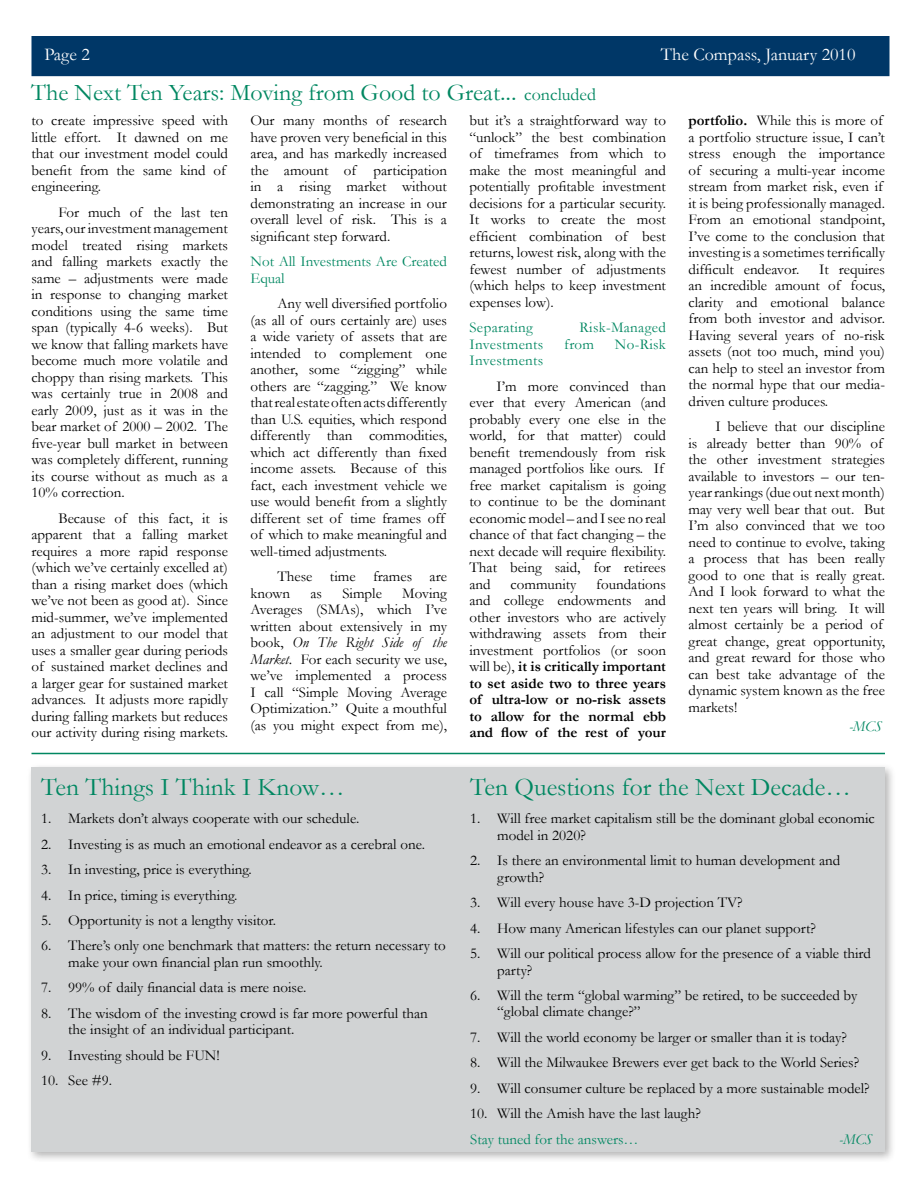
<style>
.page{position:relative;width:918px;height:1188px;background:#fff}
.page>*{position:absolute;margin:0;border:0;box-sizing:border-box;transform-origin:0 0}
.t1{font:25.5px "Garamond";color:#008761}
.t2{font:24px "Garamond";color:#008761}
.t3{font:18px "Garamond";color:#fff}
.t4{font:15px/16.5px "Garamond";color:#000}
.t5{font:15px/16.5px "Garamond";color:#008761}
.t6{font:15px "Garamond";letter-spacing:.02em;color:#008761}
.t7{font:italic 15px "Garamond";color:#008761}
.s1{font-size:25.5px}
.s2{font-size:18px}
.s3{font-weight:700}
.s4{font-style:italic}
</style>
<div class="page">
<div style="left:32px;top:36px;width:858px;height:40px;background:#003767"></div>
<div style="left:27px;top:762px;width:869px;height:401px;background:#000;opacity:.3"></div>
<div style="left:32px;top:767px;width:853px;height:385px;background:#d1d3d4"></div>
<hr style="left:32px;top:753px;width:853px;height:1px;background:#008761">
<p class="t3" style="left:44px;top:42px;width:47px">Page 2</p>
<p class="t3" style="left:661px;top:42px;width:196px">The Compass, January 2010</p>
<h2 class="t2" style="left:31px;top:76px;width:566px">The Next Ten Years: Moving from Good to Great<span class="s1">...</span> <span class="s2">concluded</span></h2>
<p class="t4" style="left:32px;top:112px;width:198px">to create impressive speed with little effort. It dawned on me that our investment model could benefit from the same kind of engineering.</p>
<p class="t4" style="left:32px;top:203px;width:198px;text-align:justify;text-indent:27px">For much of the last ten years, our investment management model treated rising markets and falling markets exactly the same – adjustments were made in response to changing market conditions using the same time span (typically 4-6 weeks). But we know that falling markets have become much more volatile and choppy than rising markets. This was certainly true in 2008 and early 2009, just as it was in the bear market of 2000 – 2002. The five-year bull market in between was completely different, running its course without as much as a 10% correction.</p>
<p class="t4" style="left:32px;top:509px;width:198px;text-align:justify;text-indent:27px">Because of this fact, it is apparent that a falling market requires a more rapid response (which we’ve certainly excelled at) than a rising market does (which we’ve not been as good at). Since mid-summer, we’ve implemented an adjustment to our model that uses a smaller gear during periods of sustained market declines and a larger gear for sustained market advances. It adjusts more rapidly during falling markets but reduces our activity during rising markets.</p>
<p class="t4" style="left:470px;top:112px;width:198px;text-align:justify">but it’s a straightforward way to “unlock” the best combination of timeframes from which to make the most meaningful and potentially profitable investment decisions for a particular security.<br>It works to create the most efficient combination of best returns, lowest risk, along with the fewest number of adjustments (which helps to keep investment expenses low).</p>
<p class="t6" style="left:470px;top:317px;width:65px">Separating</p>
<p class="t6" style="left:580px;top:317px;width:88px">Risk-Managed</p>
<p class="t6" style="left:470px;top:334px;width:75px">Investments</p>
<p class="t5" style="left:564px;top:335px;width:31px">from</p>
<p class="t5" style="left:615px;top:335px;width:53px">No-Risk</p>
<p class="t6" style="left:470px;top:350px;width:75px">Investments</p>
<p class="t4" style="left:470px;top:377px;width:198px;text-indent:27px">I’m more convinced than ever that every American (and probably every one else in the world, for that matter) could benefit tremendously from risk managed portfolios like ours. If free market capitalism is going to continue to be the dominant economic model – and I see no real chance of that fact changing – the next decade will require flexibility.<br>That being said, for retirees and</p>
<p class="t4" style="left:689px;top:112px;width:198px"><span class="s3">portfolio.</span> While this is more of a portfolio structure issue, I can’t stress enough the importance of securing a multi-year income stream from market risk, even if it is being professionally managed.<br>From an emotional standpoint,<br>I’ve come to the conclusion that investing is a sometimes terrifically difficult endeavor.</p>
<p class="t4" style="left:250px;top:112px;width:198px;text-align:justify">Our many months of research have proven very beneficial in this area, and has markedly increased the amount of participation in a rising market without demonstrating an increase in our overall level of risk. This is a significant step forward.</p>
<p class="t5" style="left:250px;top:253px;width:198px">Not All Investments Are Created<br>Equal</p>
<p class="t4" style="left:250px;top:295px;width:198px;text-indent:27px">Any well diversified portfolio (as all of ours certainly are) uses a wide variety of assets that are intended to complement one another, some “zigging” while others are “zagging.” We know that real estate often acts differently than U.S. equities, which respond differently than commodities, which act differently than fixed income assets. Because of this fact, each investment vehicle we use would benefit from a slightly different set of time frames off of which to make meaningful and well-timed adjustments.</p>
<p class="t4" style="left:250px;top:568px;width:198px;text-indent:27px">These time frames are known</p>
<p class="t4" style="left:689px;top:260px;width:198px;text-align:justify;text-indent:131px">It requires an incredible amount of focus, clarity and emotional balance from both investor and advisor.<br>Having several years of no-risk assets (not too much, mind you) can help to steel an investor from the normal hype that our media&shy;driven culture produces.</p>
<p class="t4" style="left:689px;top:418px;width:198px;text-indent:27px">I believe that our discipline is already better than 90% of the other investment strategies available to investors – our ten&shy;year rankings (due out next month) may very well bear that out. But<br>I’m also convinced that we too need to continue to evolve, taking a process that has been really good to one that is really great.<br>And I look forward to what the next ten years will bring. It will almost certainly be a period of great change, great opportunity, and great reward for those who can best take advantage of the dynamic system known as the free markets!</p>
<p class="t7" style="left:849px;top:716px;width:35px">-MCS</p>
<p class="t4" style="left:470px;top:575px;width:198px;text-align:justify;text-indent:127px">foundations and college endowments and other investors who are actively withdrawing assets from their investment portfolios (or soon will be), <span class="s3">it is critically important to set aside two to three years of ultra-low or no-risk assets to allow for the normal ebb and flow of the rest of your</span></p>
<p class="t4" style="left:511px;top:575px;width:67px">community</p>
<p class="t4" style="left:311px;top:584px;width:13px">as</p>
<p class="t4" style="left:342px;top:584px;width:41px">Simple</p>
<p class="t4" style="left:250px;top:584px;width:198px;text-align:justify;text-indent:152px">Moving Averages (SMAs), which I’ve written about extensively in my book, <span class="s4">On The Right Side of the Market.</span> For each security we use, we’ve implemented a process I call “Simple Moving Average Optimization.” Quite a mouthful (as you might expect from me),</p>
<h1 class="t1" style="left:41px;top:770px;width:305px">Ten Things I Think I Know…</h1>
<h1 class="t1" style="left:470px;top:770px;width:382px">Ten Questions for the Next Decade…</h1>
<p class="t4" style="left:41px;top:810px;width:320px">1. Markets don’t always cooperate with our schedule.</p>
<p class="t4" style="left:41px;top:835px;width:385px">2. Investing is as much an emotional endeavor as a cerebral one.</p>
<p class="t4" style="left:41px;top:861px;width:212px">3. In investing, price is everything.</p>
<p class="t4" style="left:41px;top:886px;width:198px">4. In price, timing is everything.</p>
<p class="t4" style="left:41px;top:912px;width:236px">5. Opportunity is not a lengthy visitor.</p>
<p class="t4" style="left:68px;top:937px;width:379px;text-indent:-27px">6. There’s only one benchmark that matters: the return necessary to make your own financial plan run smoothly.</p>
<p class="t4" style="left:41px;top:979px;width:267px">7. 99% of daily financial data is mere noise.</p>
<p class="t4" style="left:68px;top:1004px;width:361px;text-indent:-27px">8. The wisdom of the investing crowd is far more powerful than the insight of an individual participant.</p>
<p class="t4" style="left:41px;top:1046px;width:180px">9. Investing should be FUN!</p>
<p class="t4" style="left:41px;top:1072px;width:72px">10. See #9.</p>
<p class="t4" style="left:497px;top:810px;width:379px;text-indent:-27px">1. Will free market capitalism still be the dominant global economic model in 2020?</p>
<p class="t4" style="left:497px;top:852px;width:345px;text-indent:-27px">2. Is there an environmental limit to human development and growth?</p>
<p class="t4" style="left:470px;top:894px;width:274px">3. Will every house have 3-D projection TV?</p>
<p class="t4" style="left:470px;top:919px;width:347px">4. How many American lifestyles can our planet support?</p>
<p class="t4" style="left:497px;top:945px;width:375px;text-indent:-27px">5. Will our political process allow for the presence of a viable third party?</p>
<p class="t4" style="left:497px;top:987px;width:362px;text-indent:-27px">6. Will the term “global warming” be retired, to be succeeded by “global climate change?”</p>
<p class="t4" style="left:470px;top:1029px;width:378px">7. Will the world economy be larger or smaller than it is today?</p>
<p class="t4" style="left:470px;top:1054px;width:390px">8. Will the Milwaukee Brewers ever get back to the World Series?</p>
<p class="t4" style="left:470px;top:1079px;width:401px">9. Will consumer culture be replaced by a more sustainable model?</p>
<p class="t4" style="left:470px;top:1105px;width:232px">10. Will the Amish have the last laugh?</p>
<p class="t5" style="left:470px;top:1130px;width:170px">Stay tuned for the answers…</p>
<p class="t7" style="left:839px;top:1129px;width:35px">-MCS</p>
</div>
